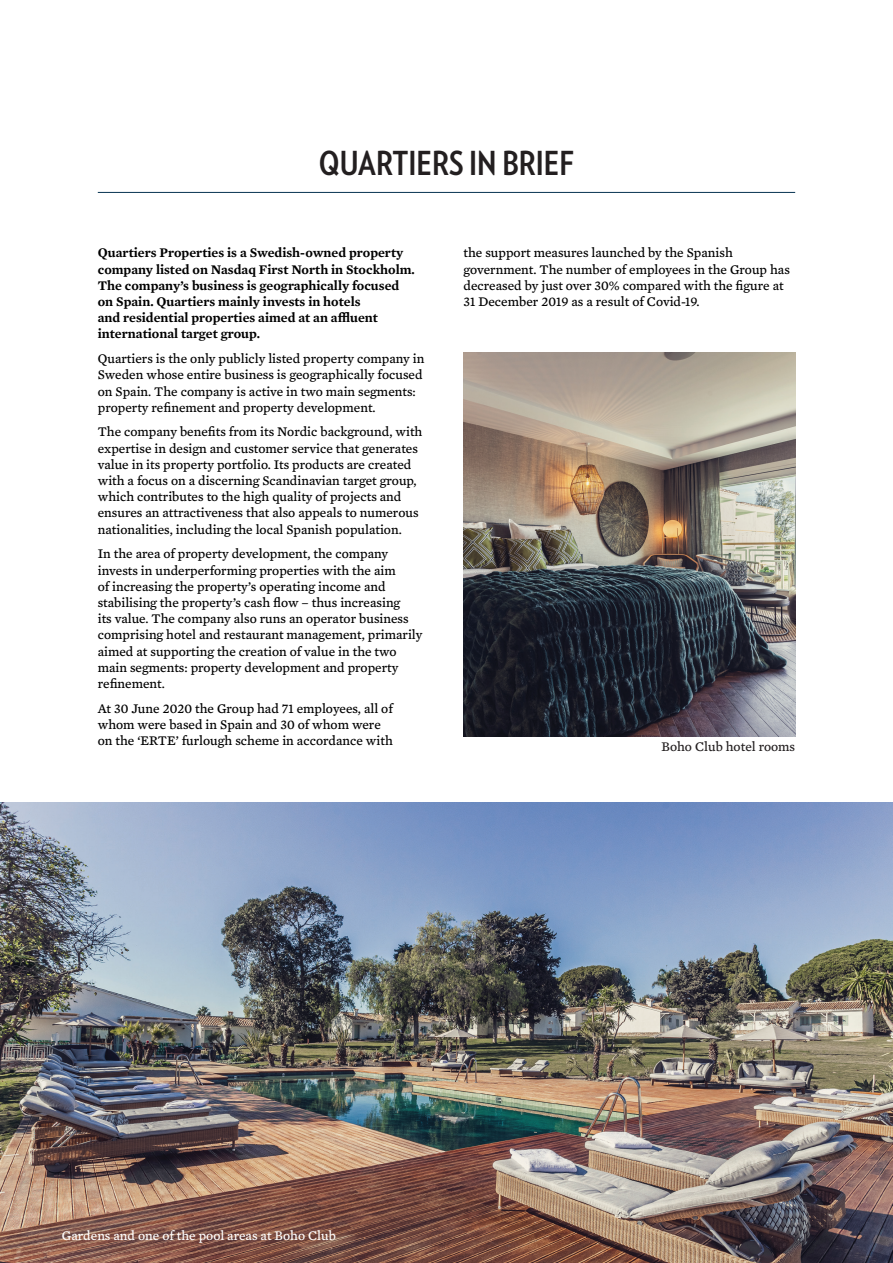
<style>
.page{position:relative;width:893px;height:1263px;background:#fff}
.page>*{position:absolute;margin:0;border:0;box-sizing:border-box;transform-origin:0 0}
.t1{font:700 33px "Verlag Condensed";color:#231f20}
.t2{font:13.5px/16.2px "Mercury Text G4";color:#000}
.t3{font:600 13.5px/16.2px "Mercury Text G4";color:#000}
.t4{font:13.5px "Mercury Text G4";color:#fff}
.t5{font:13.5px "Mercury Text G4";color:#231f20}
</style>
<div class="page">
<hr style="left:98px;top:192px;width:697px;height:1px;background:#073351">
<img style="left:0;top:802px;width:893px;height:461px">
<img style="left:463px;top:353px;width:332px;height:383px">
<h1 class="t1" style="left:319px;top:139px;width:257px">QUARTIERS IN BRIEF</h1>
<p class="t3" style="left:98px;top:244px;width:318px">Quartiers Properties is a Swedish-owned property company listed on Nasdaq First North in Stockholm.<br>The company’s business is geographically focused on Spain. Quartiers mainly invests in hotels<br>and residential properties aimed at an affluent international target group.</p>
<p class="t2" style="left:98px;top:350px;width:328px">Quartiers is the only publicly listed property company in Sweden whose entire business is geographically focused on Spain. The company is active in two main segments: property refinement and property development.</p>
<p class="t2" style="left:98px;top:423px;width:326px">The company benefits from its Nordic background, with expertise in design and customer service that generates value in its property portfolio. Its products are created with a focus on a discerning Scandinavian target group, which contributes to the high quality of projects and ensures an attractiveness that also appeals to numerous nationalities, including the local Spanish population.</p>
<p class="t2" style="left:98px;top:545px;width:326px">In the area of property development, the company invests in underperforming properties with the aim<br>of increasing the property’s operating income and stabilising the property’s cash flow – thus increasing<br>its value. The company also runs an operator business comprising hotel and restaurant management, primarily aimed at supporting the creation of value in the two main segments: property development and property refinement.</p>
<p class="t2" style="left:98px;top:699px;width:296px">At 30 June 2020 the Group had 71 employees, all of whom were based in Spain and 30 of whom were on the ‘ERTE’ furlough scheme in accordance with</p>
<p class="t2" style="left:463px;top:244px;width:328px">the support measures launched by the Spanish government. The number of employees in the Group has decreased by just over 30% compared with the figure at 31 December 2019 as a result of Covid-19.</p>
<p class="t5" style="left:661px;top:736px;width:135px">Boho Club hotel rooms</p>
<p class="t4" style="left:62px;top:1225px;width:275px">Gardens and one of the pool areas at Boho Club</p>
</div>
